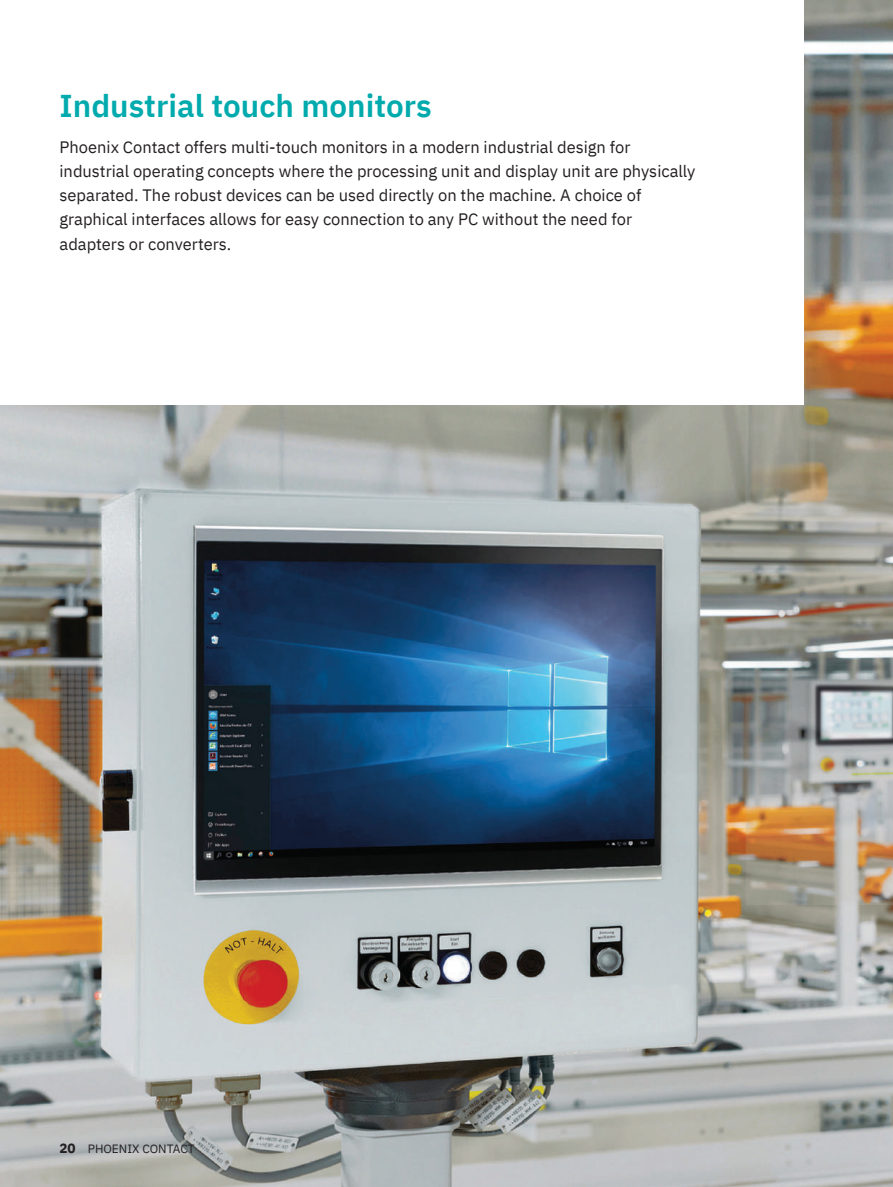
<style>
.page{position:relative;width:893px;height:1187px;background:#fff}
.page>*{position:absolute;margin:0;border:0;box-sizing:border-box;transform-origin:0 0}
.t1{font:600 31.5px "IBM Plex Sans";color:#00aaad}
.t2{font:16.5px/24px "IBM Plex Sans";color:#231f20}
.t3{font:12px "IBM Plex Sans";color:#231f20}
.s1{font-weight:700;font-size:13.5px}
</style>
<div class="page">
<img style="left:0;top:0;width:893px;height:1186px">
<div style="left:0;top:0;width:804px;height:404px;background:#fff"></div>
<h1 class="t1" style="left:60px;top:81px;width:374px">Industrial touch monitors</h1>
<p class="t2" style="left:60px;top:134px;width:637px">Phoenix Contact offers multi-touch monitors in a modern industrial design for industrial operating concepts where the processing unit and display unit are physically separated. The robust devices can be used directly on the machine. A choice of graphical interfaces allows for easy connection to any PC without the need for adapters or converters.</p>
<p class="t3" style="left:60px;top:1139px;width:137px"><span class="s1">20</span> PHOENIX CONTACT</p>
</div>
